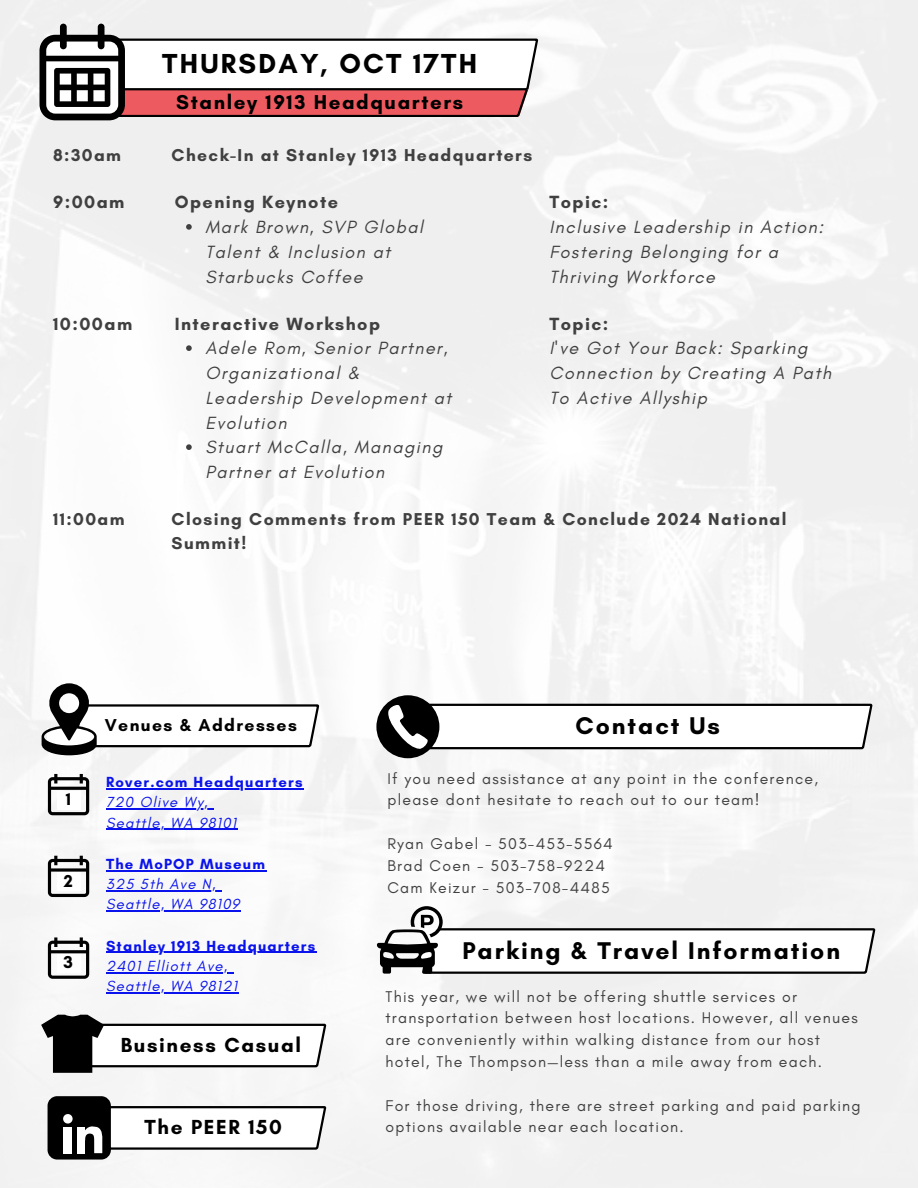
<style>
.page{position:relative;width:918px;height:1188px;background:#fff}
.page>*{position:absolute;margin:0;border:0;box-sizing:border-box;transform-origin:0 0}
.t1{font:700 28.05px "Glacial Indifference";letter-spacing:.08em;color:#000}
.t2{font:700 24.6px "Glacial Indifference";letter-spacing:.08em;color:#000}
.t3{font:700 20.7px "Glacial Indifference";letter-spacing:.08em;color:#000}
.t4{font:700 20.4px "Glacial Indifference";letter-spacing:.08em;color:#000}
.t5{font:italic 18px/24.8px "Glacial Indifference";letter-spacing:.08em;color:#404040}
.t6{font:700 18px "Glacial Indifference";letter-spacing:.08em;color:#404040}
.t7{font:700 17.55px/24.2px "Glacial Indifference";letter-spacing:.08em;color:#404040}
.t8{font:700 17.55px "Glacial Indifference";letter-spacing:.08em;color:#000}
.t9{font:15.9px/21.8px "Glacial Indifference";letter-spacing:.08em;color:#404040}
.t10{font:italic 14.85px "Glacial Indifference";letter-spacing:.08em;color:#0a13eb}
.t11{font:700 14.85px "Glacial Indifference";letter-spacing:.08em;color:#0a13eb}
.s1{font-weight:700;font-style:normal}
</style>
<div class="page">
<img style="left:0;top:0;width:918px;height:1188px">
<svg style="left:39px;top:24px;width:499px;height:96px"></svg>
<svg style="left:377px;top:906px;width:498px;height:68px"></svg>
<svg style="left:376px;top:695px;width:497px;height:63px"></svg>
<svg style="left:42px;top:683px;width:277px;height:72px"></svg>
<hr style="left:106px;top:788px;width:198px;height:1px;background:#0a13eb">
<hr style="left:106px;top:809px;width:103px;height:1px;background:#0a13eb">
<hr style="left:106px;top:829px;width:131px;height:1px;background:#0a13eb">
<svg style="left:48px;top:774px;width:41px;height:41px"></svg>
<div style="left:57px;top:791px;width:24px;height:18px;background:#fff"></div>
<hr style="left:106px;top:870px;width:160px;height:1px;background:#0a13eb">
<hr style="left:106px;top:890px;width:111px;height:1px;background:#0a13eb">
<hr style="left:106px;top:910px;width:135px;height:1px;background:#0a13eb">
<svg style="left:48px;top:856px;width:41px;height:41px"></svg>
<div style="left:57px;top:872px;width:24px;height:19px;background:#fff"></div>
<svg style="left:48px;top:937px;width:41px;height:42px"></svg>
<div style="left:57px;top:954px;width:24px;height:19px;background:#fff"></div>
<svg style="left:41px;top:1015px;width:285px;height:58px"></svg>
<svg style="left:186px;top:224px;width:6px;height:6px"></svg>
<svg style="left:186px;top:345px;width:6px;height:6px"></svg>
<svg style="left:186px;top:444px;width:6px;height:6px"></svg>
<hr style="left:106px;top:952px;width:211px;height:1px;background:#0a13eb">
<hr style="left:106px;top:972px;width:123px;height:1px;background:#0a13eb">
<hr style="left:106px;top:992px;width:132px;height:1px;background:#0a13eb">
<div style="left:48px;top:1096px;width:63px;height:63px;background:#000;border-radius:10px"></div>
<svg style="left:63px;top:1106px;width:263px;height:47px"></svg>
<p class="t1" style="left:162px;top:47px;width:316px">THURSDAY, OCT 17TH</p>
<h4 class="t4" style="left:176px;top:90px;width:288px">Stanley 1913 Headquarters</h4>
<h4 class="t7" style="left:53px;top:143px;width:69px">8:30am</h4>
<p class="t7" style="left:172px;top:143px;width:362px">Check-In at Stanley 1913 Headquarters</p>
<h4 class="t6" style="left:53px;top:191px;width:73px">9:00am</h4>
<p class="t6" style="left:175px;top:191px;width:165px">Opening Keynote</p>
<p class="t5" style="left:205px;top:214px;width:219px">Mark Brown, SVP Global<br>Talent &amp; Inclusion at<br>Starbucks Coffee</p>
<h4 class="t6" style="left:53px;top:312px;width:81px">10:00am</h4>
<p class="t6" style="left:175px;top:312px;width:207px">Interactive Workshop</p>
<p class="t5" style="left:205px;top:336px;width:248px">Adele Rom, Senior Partner,<br>Organizational &amp;<br>Leadership Development at<br>Evolution</p>
<p class="t5" style="left:205px;top:435px;width:239px">Stuart McCalla, Managing<br>Partner at Evolution</p>
<h5 class="t5" style="left:550px;top:190px;width:275px"><span class="s1">Topic:<br></span>Inclusive Leadership in Action:<br>Fostering Belonging for a<br>Thriving Workforce</h5>
<p class="t5" style="left:550px;top:311px;width:283px"><span class="s1">Topic:<br></span>I've Got Your Back: Sparking<br>Connection by Creating A Path<br>To Active Allyship</p>
<p class="t7" style="left:53px;top:506px;width:73px">11:00am</p>
<p class="t7" style="left:172px;top:506px;width:616px">Closing Comments from PEER 150 Team &amp; Conclude 2024 National<br>Summit!</p>
<h4 class="t8" style="left:66px;top:788px;width:7px">1</h4>
<h5 class="t8" style="left:64px;top:870px;width:11px">2</h5>
<h4 class="t8" style="left:64px;top:952px;width:11px">3</h4>
<p class="t8" style="left:105px;top:714px;width:194px">Venues &amp; Addresses</p>
<h1 class="t11" style="left:106px;top:773px;width:198px">Rover.com Headquarters</h1>
<h3 class="t10" style="left:106px;top:793px;width:103px">720 Olive Wy,</h3>
<h4 class="t10" style="left:106px;top:813px;width:132px">Seattle, WA 98101</h4>
<h4 class="t11" style="left:106px;top:855px;width:160px">The MoPOP Museum</h4>
<h4 class="t10" style="left:106px;top:875px;width:111px">325 5th Ave N,</h4>
<p class="t10" style="left:106px;top:895px;width:135px">Seattle, WA 98109</p>
<p class="t11" style="left:106px;top:937px;width:211px">Stanley 1913 Headquarters</p>
<p class="t10" style="left:106px;top:957px;width:123px">2401 Elliott Ave,</p>
<p class="t10" style="left:106px;top:977px;width:133px">Seattle, WA 98121</p>
<p class="t3" style="left:121px;top:1032px;width:182px">Business Casual</p>
<h3 class="t3" style="left:144px;top:1115px;width:139px">The PEER 150</h3>
<p class="t2" style="left:576px;top:711px;width:146px">Contact Us</p>
<p class="t9" style="left:387px;top:767px;width:432px">If you need assistance at any point in the conference, please dont hesitate to reach out to our team!</p>
<p class="t9" style="left:387px;top:833px;width:227px">Ryan Gabel - 503-453-5564</p>
<p class="t9" style="left:387px;top:854px;width:219px">Brad Coen - 503-758-9224</p>
<p class="t9" style="left:387px;top:876px;width:224px">Cam Keizur - 503-708-4485</p>
<p class="t2" style="left:462px;top:936px;width:379px">Parking &amp; Travel Information</p>
<p class="t9" style="left:386px;top:985px;width:474px">This year, we will not be offering shuttle services or transportation between host locations. However, all venues are conveniently within walking distance from our host hotel, The Thompson—less than a mile away from each.</p>
<h3 class="t9" style="left:386px;top:1094px;width:477px">For those driving, there are street parking and paid parking options available near each location.</h3>
</div>
